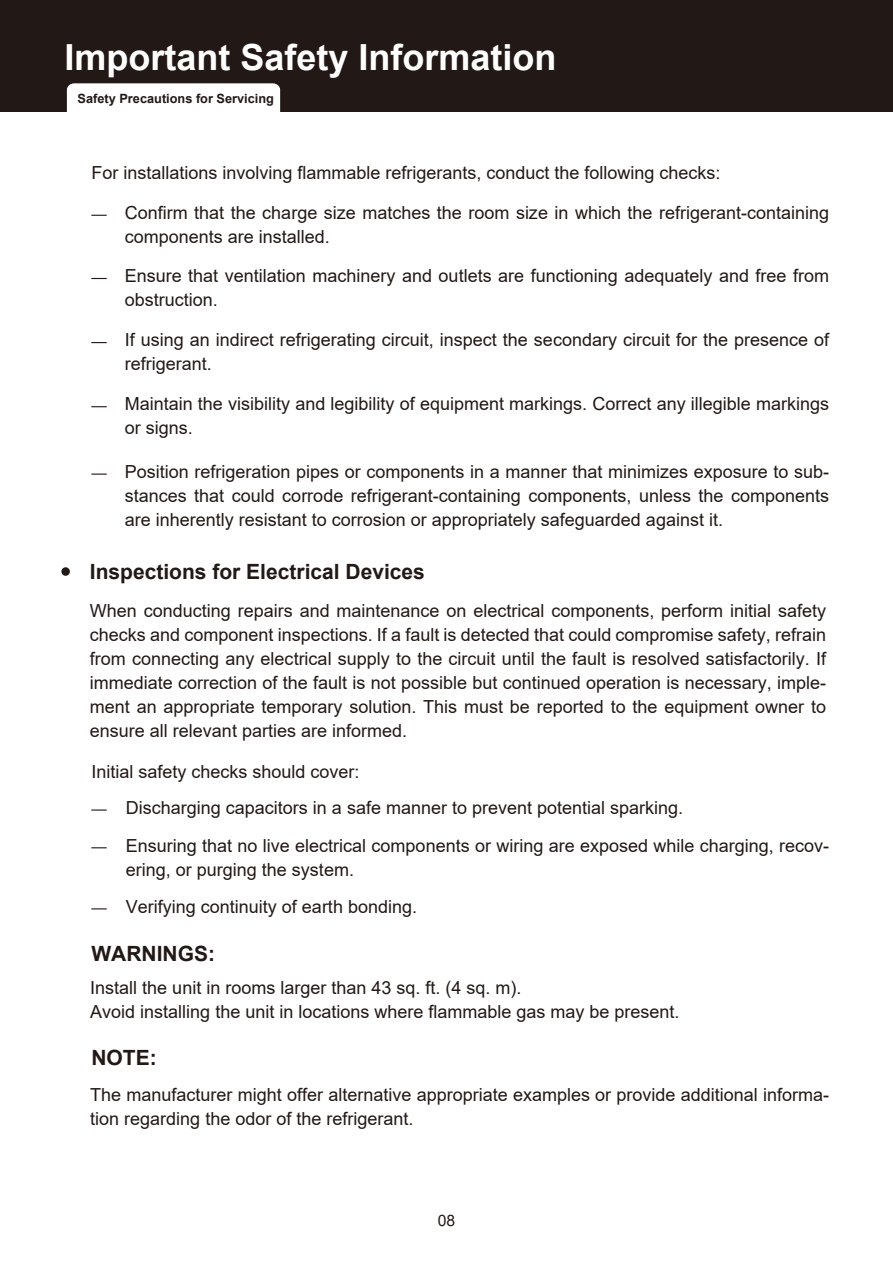
<style>
.page{position:relative;width:893px;height:1263px;background:#fff}
.page>*{position:absolute;margin:0;border:0;box-sizing:border-box;transform-origin:0 0}
.t1{font:700 36px "Arial";color:#fff}
.t2{font:700 21px "Arial";color:#221815}
.t3{font:18px/24px "Arial";color:#221815}
.t4{font:15.75px "Arial";color:#221815}
.t5{font:700 12.75px "Arial";color:#221815}
</style>
<div class="page">
<div style="left:0;top:0;width:893px;height:112px;background:#221815"></div>
<div style="left:67px;top:83px;width:213px;height:29px;background:#fff"></div>
<div style="left:61px;top:567px;width:9px;height:9px;background:#221815;border-radius:50%"></div>
<svg style="left:91px;top:215px;width:16px;height:1px"></svg>
<svg style="left:91px;top:278px;width:16px;height:1px"></svg>
<svg style="left:91px;top:342px;width:16px;height:1px"></svg>
<svg style="left:91px;top:809px;width:16px;height:2px"></svg>
<svg style="left:91px;top:847px;width:16px;height:1px"></svg>
<svg style="left:91px;top:908px;width:16px;height:1px"></svg>
<svg style="left:91px;top:406px;width:16px;height:1px"></svg>
<svg style="left:91px;top:473px;width:16px;height:2px"></svg>
<h1 class="t1" style="left:64px;top:32px;width:494px">Important Safety Information</h1>
<p class="t5" style="left:78px;top:89px;width:198px">Safety Precautions for Servicing</p>
<p class="t3" style="left:91px;top:161px;width:631px">For installations involving flammable refrigerants, conduct the following checks:</p>
<p class="t3" style="left:125px;top:201px;width:706px">Confirm that the charge size matches the room size in which the refrigerant-containing components are installed.</p>
<p class="t3" style="left:125px;top:264px;width:706px">Ensure that ventilation machinery and outlets are functioning adequately and free from obstruction.</p>
<p class="t3" style="left:125px;top:328px;width:706px">If using an indirect refrigerating circuit, inspect the secondary circuit for the presence of refrigerant.</p>
<p class="t3" style="left:125px;top:392px;width:706px">Maintain the visibility and legibility of equipment markings. Correct any illegible markings or signs.</p>
<p class="t3" style="left:125px;top:459px;width:706px;text-align:justify">Position refrigeration pipes or components in a manner that minimizes exposure to sub&shy;stances that could corrode refrigerant-containing components, unless the components are inherently resistant to corrosion or appropriately safeguarded against it.</p>
<p class="t2" style="left:90px;top:556px;width:336px">Inspections for Electrical Devices</p>
<p class="t3" style="left:90px;top:598px;width:738px;text-align:justify">When conducting repairs and maintenance on electrical components, perform initial safety checks and component inspections. If a fault is detected that could compromise safety, refrain from connecting any electrical supply to the circuit until the fault is resolved satisfactorily. If immediate correction of the fault is not possible but continued operation is necessary, imple&shy;ment an appropriate temporary solution. This must be reported to the equipment owner to ensure all relevant parties are informed.</p>
<p class="t3" style="left:91px;top:759px;width:270px">Initial safety checks should cover:</p>
<p class="t3" style="left:126px;top:788px;width:705px;line-height:37.8px">Discharging capacitors in a safe manner to prevent potential sparking.<br>Ensuring that no live electrical components or wiring are exposed while charging, recov-</p>
<p class="t3" style="left:126px;top:850px;width:293px;line-height:37px">ering, or purging the system.<br>Verifying continuity of earth bonding.</p>
<p class="t2" style="left:91px;top:939px;width:125px">WARNINGS:</p>
<p class="t3" style="left:90px;top:975px;width:591px">Install the unit in rooms larger than 43 sq. ft. (4 sq. m).<br>Avoid installing the unit in locations where flammable gas may be present.</p>
<p class="t2" style="left:91px;top:1042px;width:67px">NOTE:</p>
<p class="t3" style="left:90px;top:1082px;width:740px">The manufacturer might offer alternative appropriate examples or provide additional informa&shy;tion regarding the odor of the refrigerant.</p>
<p class="t4" style="left:438px;top:1209px;width:19px">08</p>
</div>
